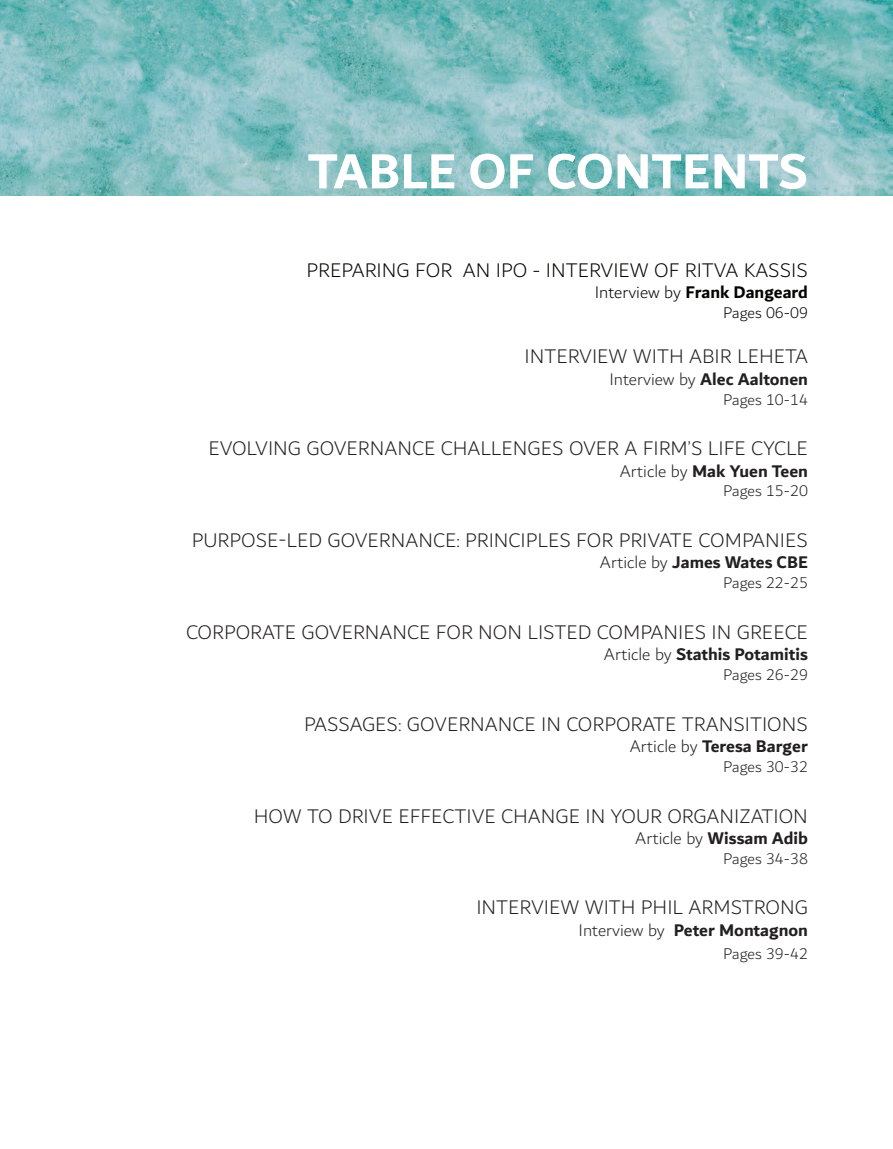
<style>
.page{position:relative;width:893px;height:1149px;background:#fff}
.page>*{position:absolute;margin:0;border:0;box-sizing:border-box;transform-origin:0 0}
.t1{font:700 52.5px "Dubai";color:#fff}
.t2{font:300 21px "Dubai";color:#231f20}
.t3{font:300 21px "Dubai";color:#040503}
.t4{font:700 18px "Dubai";color:#231f20}
.t5{font:700 18px "Dubai";color:#040503}
.t6{font:300 16.5px "Dubai";color:#231f20}
.t7{font:300 16.5px "Dubai";color:#040503}
.s1{font-weight:300}
</style>
<div class="page">
<svg style="left:0;top:0;width:893px;height:195px;background:#80bdc0"></svg>
<p class="t1" style="left:308px;top:139px;width:502px">TABLE OF CONTENTS</p>
<p class="t3" style="left:307px;top:253px;width:503px">PREPARING FOR AN IPO - INTERVIEW OF RITVA KASSIS</p>
<p class="t5" style="left:595px;top:281px;width:215px"><span class="s1">Interview by</span> Frank Dangeard</p>
<p class="t7" style="left:723px;top:300px;width:86px">Pages 06-09</p>
<p class="t2" style="left:525px;top:340px;width:285px">INTERVIEW WITH ABIR LEHETA</p>
<p class="t4" style="left:609px;top:368px;width:200px"><span class="s1">Interview by</span> Alec Aaltonen</p>
<p class="t6" style="left:723px;top:386px;width:86px">Pages 10-14</p>
<p class="t2" style="left:208px;top:432px;width:601px">EVOLVING GOVERNANCE CHALLENGES OVER A FIRM’S LIFE CYCLE</p>
<p class="t4" style="left:620px;top:459px;width:190px"><span class="s1">Article by</span> Mak Yuen Teen</p>
<p class="t6" style="left:723px;top:478px;width:86px">Pages 15-20</p>
<p class="t2" style="left:192px;top:523px;width:617px">PURPOSE-LED GOVERNANCE: PRINCIPLES FOR PRIVATE COMPANIES</p>
<p class="t4" style="left:600px;top:551px;width:209px"><span class="s1">Article by</span> James Wates CBE</p>
<p class="t6" style="left:723px;top:570px;width:86px">Pages 22-25</p>
<p class="t2" style="left:186px;top:615px;width:623px">CORPORATE GOVERNANCE FOR NON LISTED COMPANIES IN GREECE</p>
<p class="t4" style="left:604px;top:643px;width:205px"><span class="s1">Article by</span> Stathis Potamitis</p>
<p class="t6" style="left:723px;top:662px;width:86px">Pages 26-29</p>
<p class="t2" style="left:304px;top:707px;width:505px">PASSAGES: GOVERNANCE IN CORPORATE TRANSITIONS</p>
<p class="t4" style="left:630px;top:735px;width:180px"><span class="s1">Article by</span> Teresa Barger</p>
<p class="t6" style="left:723px;top:753px;width:86px">Pages 30-32</p>
<p class="t2" style="left:254px;top:799px;width:556px">HOW TO DRIVE EFFECTIVE CHANGE IN YOUR ORGANIZATION</p>
<p class="t4" style="left:635px;top:827px;width:174px"><span class="s1">Article by</span> Wissam Adib</p>
<p class="t6" style="left:723px;top:845px;width:86px">Pages 34-38</p>
<p class="t2" style="left:476px;top:891px;width:333px">INTERVIEW WITH PHIL ARMSTRONG</p>
<p class="t4" style="left:578px;top:918px;width:231px"><span class="s1">Interview by</span> Peter Montagnon</p>
<p class="t6" style="left:723px;top:941px;width:86px">Pages 39-42</p>
</div>
